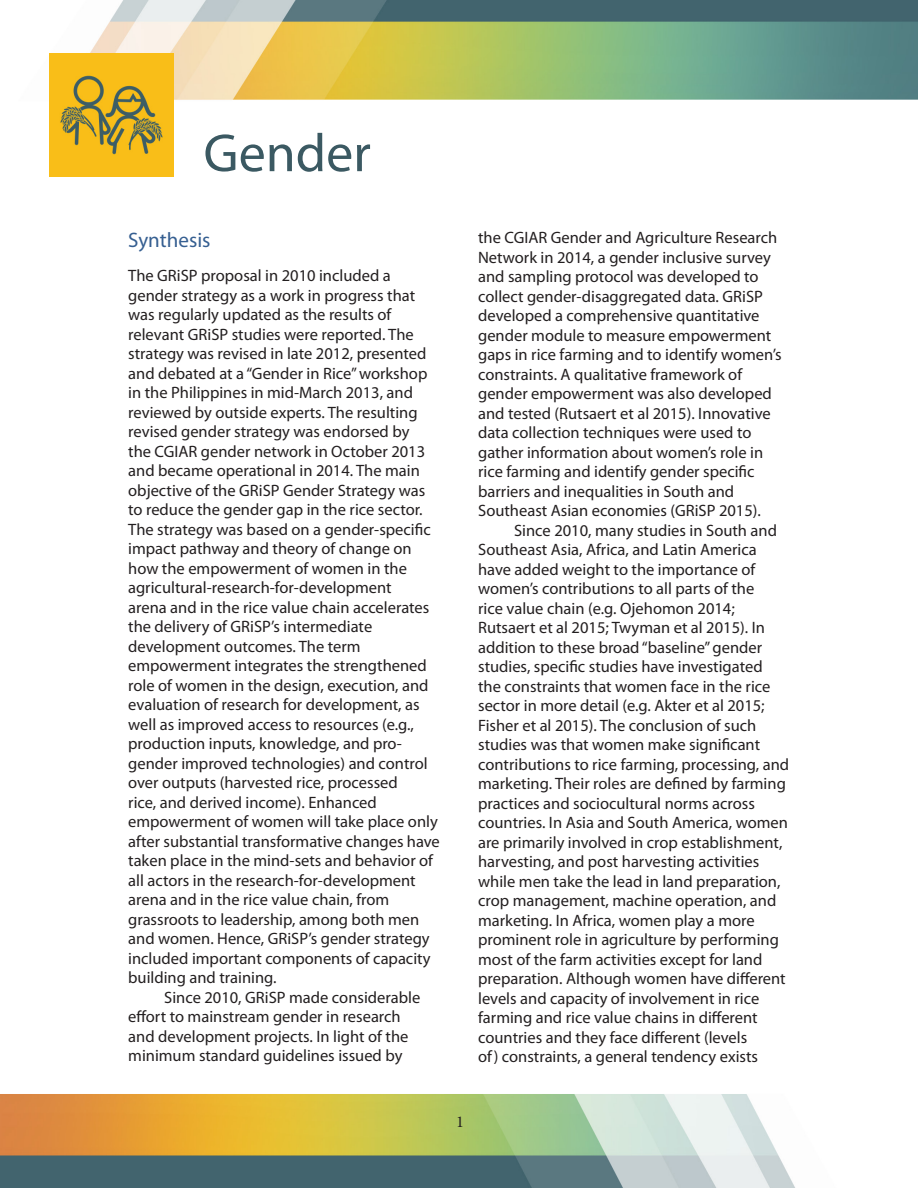
<style>
.page{position:relative;width:918px;height:1188px;background:#fff}
.page>*{position:absolute;margin:0;border:0;box-sizing:border-box;transform-origin:0 0}
.Heading_2{font:54px "Myriad Pro";color:#3b5962}
.Heading_2-2{font:21px "Myriad Pro";color:#365f91}
.Body_text{font:16.5px/19.5px "Myriad Pro";color:#231f20}
.t1{font:16.5px "Minion Pro";color:#231f20}
</style>
<div class="page">
<img style="left:0;top:0;width:918px;height:1188px">
<img style="left:50px;top:53px;width:123px;height:124px">
<p class="Heading_2" style="left:204px;top:124px;width:169px">Gender</p>
<p class="Heading_2-2" style="left:128px;top:228px;width:84px">Synthesis</p>
<p class="Body_text" style="left:128px;top:266px;width:313px">The GRiSP proposal in 2010 included a gender strategy as a work in progress that was regularly updated as the results of relevant GRiSP studies were reported. The strategy was revised in late 2012, presented and debated at a “Gender in Rice” workshop in the Philippines in mid-March 2013, and reviewed by outside experts. The resulting revised gender strategy was endorsed by<br>the CGIAR gender network in October 2013 and became operational in 2014. The main objective of the GRiSP Gender Strategy was to reduce the gender gap in the rice sector.<br>The strategy was based on a gender-specific impact pathway and theory of change on how the empowerment of women in the agricultural-research-for-development<br>arena and in the rice value chain accelerates the delivery of GRiSP’s intermediate development outcomes. The term empowerment integrates the strengthened role of women in the design, execution, and evaluation of research for development, as well as improved access to resources (e.g., production inputs, knowledge, and pro&shy;gender improved technologies) and control over outputs (harvested rice, processed<br>rice, and derived income). Enhanced empowerment of women will take place only after substantial transformative changes have taken place in the mind-sets and behavior of all actors in the research-for-development arena and in the rice value chain, from grassroots to leadership, among both men and women. Hence, GRiSP’s gender strategy included important components of capacity building and training.</p>
<p class="Body_text" style="left:128px;top:988px;width:294px;text-indent:36px">Since 2010, GRiSP made considerable effort to mainstream gender in research and development projects. In light of the minimum standard guidelines issued by</p>
<p class="Body_text" style="left:478px;top:229px;width:305px">the CGIAR Gender and Agriculture Research Network in 2014, a gender inclusive survey and sampling protocol was developed to collect gender-disaggregated data. GRiSP developed a comprehensive quantitative gender module to measure empowerment gaps in rice farming and to identify women’s constraints. A qualitative framework of gender empowerment was also developed and tested (Rutsaert et al 2015). Innovative data collection techniques were used to gather information about women’s role in rice farming and identify gender specific barriers and inequalities in South and Southeast Asian economies (GRiSP 2015).</p>
<p class="Body_text" style="left:478px;top:521px;width:313px;text-indent:36px">Since 2010, many studies in South and Southeast Asia, Africa, and Latin America have added weight to the importance of women’s contributions to all parts of the<br>rice value chain (e.g. Ojehomon 2014; Rutsaert et al 2015; Twyman et al 2015). In addition to these broad “baseline” gender studies, specific studies have investigated the constraints that women face in the rice sector in more detail (e.g. Akter et al 2015; Fisher et al 2015). The conclusion of such studies was that women make significant contributions to rice farming, processing, and marketing. Their roles are defined by farming practices and sociocultural norms across countries. In Asia and South America, women are primarily involved in crop establishment, harvesting, and post harvesting activities while men take the lead in land preparation, crop management, machine operation, and marketing. In Africa, women play a more prominent role in agriculture by performing most of the farm activities except for land preparation. Although women have different levels and capacity of involvement in rice farming and rice value chains in different countries and they face different (levels<br>of) constraints, a general tendency exists</p>
<p class="t1" style="left:456px;top:1110px;width:9px">1</p>
</div>
